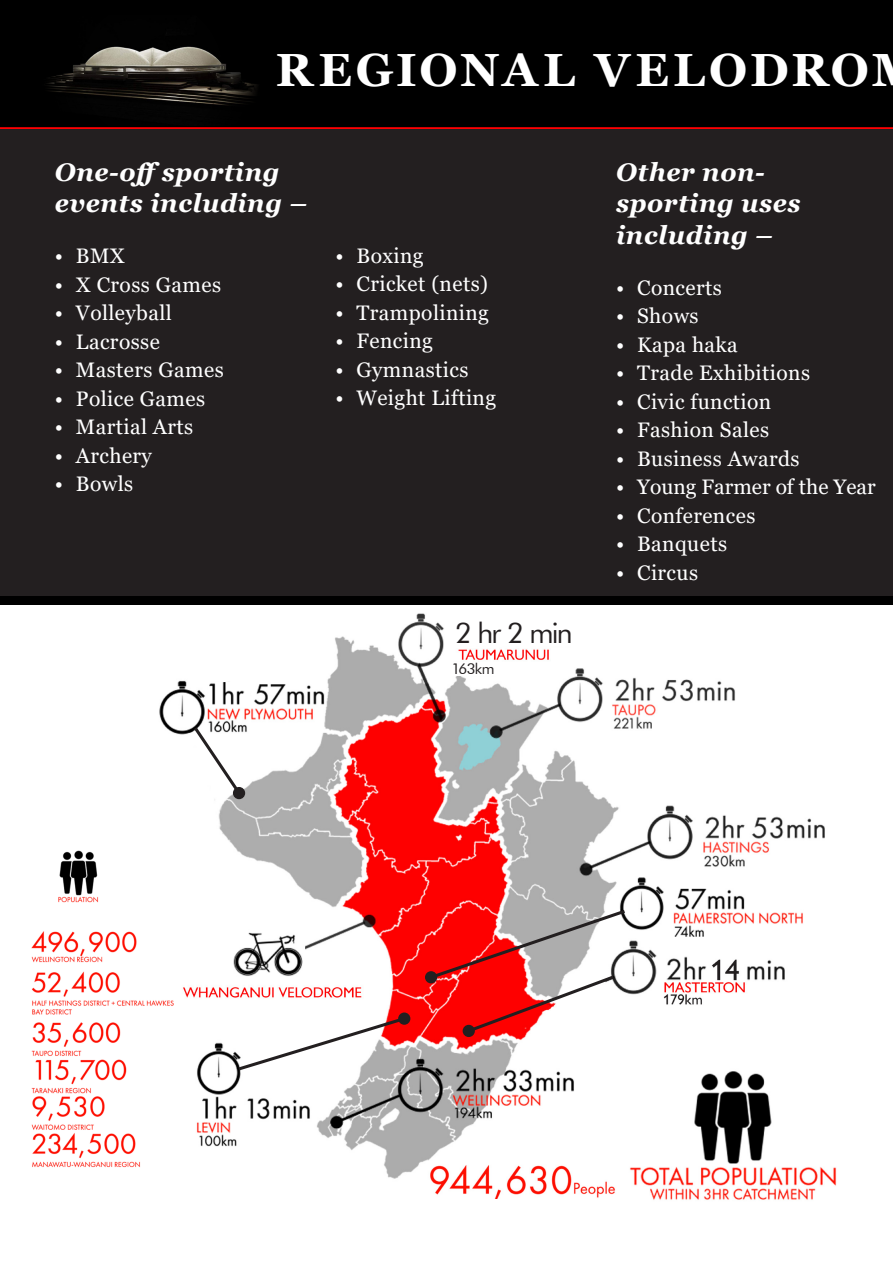
<style>
.page{position:relative;width:893px;height:1263px;background:#fff}
.page>*{position:absolute;margin:0;border:0;box-sizing:border-box;transform-origin:0 0}
.t1{font:700 46.5px "Georgia";letter-spacing:.07em;color:#fff}
.t2{font:28.5px "Futura BT";color:#231f20}
.t3{font:italic 700 25.5px/31.5px "Georgia";letter-spacing:.02em;color:#fff}
.t4{font:21px "Georgia";letter-spacing:.02em;color:#fff}
.t5{font:21px "Georgia";color:#fff}
.t6{font:15px "Futura BT";letter-spacing:-.05em;color:#231f20}
</style>
<div class="page">
<div style="left:0;top:0;width:893px;height:605px;background:#000"></div>
<hr style="left:0;top:127px;width:893px;height:3px;background:#fe0002">
<img style="left:43px;top:15px;width:217px;height:110px">
<div style="left:0;top:129px;width:893px;height:466px;background:#231f20"></div>
<img style="left:159px;top:613px;width:678px;height:587px">
<img style="left:31px;top:830px;width:147px;height:370px">
<img style="left:42px;top:830px;width:62px;height:78px">
<img style="left:426px;top:1162px;width:193px;height:37px">
<div style="left:463px;top:1025px;width:12px;height:12px;background:#231f20;border-radius:50%"></div>
<img style="left:188px;top:1038px;width:124px;height:108px">
<svg style="left:235px;top:1015px;width:173px;height:58px"></svg>
<div style="left:398px;top:1012px;width:12px;height:13px;background:#231f20;border-radius:50%"></div>
<img style="left:619px;top:875px;width:185px;height:62px">
<svg style="left:427px;top:907px;width:201px;height:128px"></svg>
<div style="left:425px;top:971px;width:12px;height:12px;background:#231f20;border-radius:50%"></div>
<svg style="left:191px;top:724px;width:52px;height:73px"></svg>
<div style="left:233px;top:787px;width:12px;height:12px;background:#231f20;border-radius:50%"></div>
<img style="left:209px;top:682px;width:41px;height:24px">
<img style="left:254px;top:681px;width:71px;height:25px">
<img style="left:455px;top:645px;width:43px;height:2px">
<img style="left:502px;top:645px;width:74px;height:3px">
<div style="left:452px;top:662px;width:49px;height:14px;background:#fff"></div>
<div style="left:455px;top:620px;width:166px;height:25px;background:#fff"></div>
<p class="t1" style="left:276px;top:40px;width:595px">REGIONAL VELODRO</p>
<p class="t3" style="left:55px;top:156px;width:254px">One-off sporting events including –</p>
<p class="t4" style="left:55px;top:243px;width:71px">• BMX</p>
<p class="t4" style="left:55px;top:272px;width:168px">• X Cross Games</p>
<p class="t4" style="left:55px;top:300px;width:118px">• Volleyball</p>
<p class="t4" style="left:55px;top:329px;width:106px">• Lacrosse</p>
<p class="t4" style="left:55px;top:357px;width:170px">• Masters Games</p>
<p class="t4" style="left:55px;top:386px;width:152px">• Police Games</p>
<p class="t4" style="left:55px;top:414px;width:140px">• Martial Arts</p>
<p class="t4" style="left:55px;top:443px;width:99px">• Archery</p>
<p class="t4" style="left:55px;top:471px;width:80px">• Bowls</p>
<p class="t4" style="left:335px;top:243px;width:90px">• Boxing</p>
<p class="t4" style="left:335px;top:271px;width:154px">• Cricket (nets)</p>
<p class="t4" style="left:335px;top:300px;width:155px">• Trampolining</p>
<p class="t4" style="left:335px;top:328px;width:99px">• Fencing</p>
<p class="t4" style="left:335px;top:357px;width:134px">• Gymnastics</p>
<p class="t4" style="left:335px;top:385px;width:162px">• Weight Lifting</p>
<p class="t2" style="left:455px;top:616px;width:119px">2 hr 2 min</p>
<p class="t6" style="left:452px;top:659px;width:44px">163km</p>
<p class="t3" style="left:616px;top:156px;width:186px">Other non&shy;sporting uses including –</p>
<p class="t4" style="left:616px;top:275px;width:107px">• Concerts</p>
<p class="t4" style="left:616px;top:303px;width:84px">• Shows</p>
<p class="t4" style="left:616px;top:332px;width:123px">• Kapa haka</p>
<p class="t4" style="left:616px;top:360px;width:195px">• Trade Exhibitions</p>
<p class="t4" style="left:616px;top:389px;width:157px">• Civic function</p>
<p class="t4" style="left:616px;top:417px;width:155px">• Fashion Sales</p>
<p class="t4" style="left:616px;top:446px;width:185px">• Business Awards</p>
<p class="t5" style="left:616px;top:474px;width:261px">• Young Farmer of the Year</p>
<p class="t4" style="left:616px;top:503px;width:141px">• Conferences</p>
<p class="t4" style="left:616px;top:531px;width:112px">• Banquets</p>
<p class="t4" style="left:616px;top:560px;width:84px">• Circus</p>
</div>
